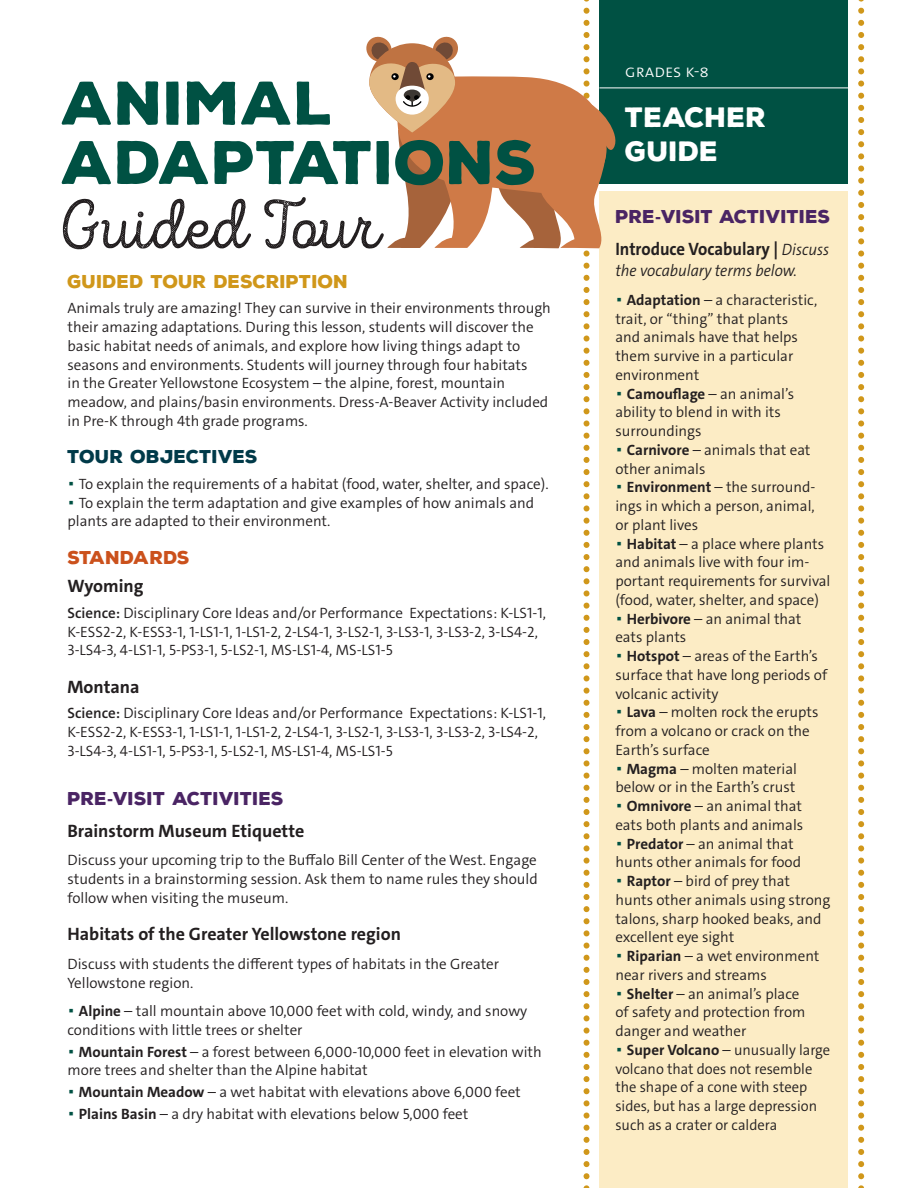
<style>
.page{position:relative;width:918px;height:1188px;background:#fff}
.page>*{position:absolute;margin:0;border:0;box-sizing:border-box;transform-origin:0 0}
.t1{font:69.9px "Intro Script R H2 Base";color:#231f20}
.t2{font:900 59.55px "Nexa Rust Sans";color:#005143}
.t3{font:900 27.15px/33.5px "Nexa Rust Sans";color:#fff}
.t4{font:700 18px "The Sans C4 s";color:#231f20}
.t5{font:900 18px "Nexa Rust Sans";color:#4a2464}
.t6{font:700 18px "The Sans C4 s";color:#231f20;scale:.93 1}
.t7{font:900 18px "Nexa Rust Sans";color:#d0971a}
.t8{font:900 18px "Nexa Rust Sans";color:#003a49}
.t9{font:300 18px "The Sans C4 s";color:#fff}
.t10{font:900 18px "Nexa Rust Sans";letter-spacing:-.01em;color:#cb511c}
.t11{font:italic 300 16.5px "The Sans C4 s";color:#231f20;scale:.93 1}
.t12{font:300 15px/18.8px "The Sans C4 s";color:#231f20}
.s1{font-size:18px;color:#005143}
.s2{font-weight:600}
.s3{font-family:"The Sans C4 s";font-weight:800}
.s4{font-weight:700}
.s5{font-weight:300;font-style:italic;font-size:16.5px}
</style>
<div class="page">
<svg style="left:858px;top:0;width:6px;height:1188px"></svg>
<div style="left:599px;top:191px;width:249px;height:997px;background:#fcecc5"></div>
<div style="left:599px;top:0;width:249px;height:184px;background:#005143"></div>
<hr style="left:599px;top:88px;width:319px;height:1px;background:#fff">
<svg style="left:366px;top:0;width:255px;height:1188px"></svg>
<p class="t2" style="left:62px;top:63px;width:274px">ANIMAL</p>
<p class="t2" style="left:62px;top:122px;width:477px">ADAPTATIONS</p>
<p class="t1" style="left:57px;top:185px;width:323px">Guided Tour</p>
<p class="t7" style="left:68px;top:269px;width:282px">GUIDED TOUR DESCRIPTION</p>
<p class="t12" style="left:68px;top:299px;width:485px">Animals truly are amazing! They can survive in their environments through their amazing adaptations. During this lesson, students will discover the basic habitat needs of animals, and explore how living things adapt to seasons and environments. Students will journey through four habitats<br>in the Greater Yellowstone Ecosystem – the alpine, forest, mountain meadow, and plains/basin environments. Dress-A-Beaver Activity included in Pre-K through 4th grade programs.</p>
<p class="t8" style="left:68px;top:445px;width:192px">TOUR OBJECTIVES</p>
<p class="t12" style="left:68px;top:475px;width:483px"><span class="s1">•</span> To explain the requirements of a habitat (food, water, shelter, and space).</p>
<p class="t12" style="left:68px;top:493px;width:468px"><span class="s1">•</span> To explain the term adaptation and give examples of how animals and plants are adapted to their environment.</p>
<p class="t10" style="left:68px;top:545px;width:124px">STANDARDS</p>
<p class="t4" style="left:68px;top:575px;width:77px">Wyoming</p>
<p class="t12" style="left:68px;top:604px;width:480px"><span class="s2">Science:</span> Disciplinary Core Ideas and/or Performance Expectations: K-LS1-1,<br>K-ESS2-2, K-ESS3-1, 1-LS1-1, 1-LS1-2, 2-LS4-1, 3-LS2-1, 3-LS3-1, 3-LS3-2, 3-LS4-2,<br>3-LS4-3, 4-LS1-1, 5-PS3-1, 5-LS2-1, MS-LS1-4, MS-LS1-5</p>
<p class="t4" style="left:68px;top:675px;width:74px">Montana</p>
<p class="t12" style="left:68px;top:704px;width:480px"><span class="s2">Science:</span> Disciplinary Core Ideas and/or Performance Expectations: K-LS1-1,<br>K-ESS2-2, K-ESS3-1, 1-LS1-1, 1-LS1-2, 2-LS4-1, 3-LS2-1, 3-LS3-1, 3-LS3-2, 3-LS4-2,<br>3-LS4-3, 4-LS1-1, 5-PS3-1, 5-LS2-1, MS-LS1-4, MS-LS1-5</p>
<p class="t5" style="left:68px;top:787px;width:218px">PRE<span class="s3">-</span>VISIT ACTIVITIES</p>
<p class="t4" style="left:68px;top:819px;width:238px">Brainstorm Museum Etiquette</p>
<p class="t12" style="left:68px;top:851px;width:472px;text-align:justify">Discuss your upcoming trip to the Buffalo Bill Center of the West. Engage students in a brainstorming session. Ask them to name rules they should follow when visiting the museum.</p>
<p class="t4" style="left:68px;top:923px;width:335px">Habitats of the Greater Yellowstone region</p>
<p class="t12" style="left:68px;top:955px;width:433px">Discuss with students the different types of habitats in the Greater<br>Yellowstone region.</p>
<p class="t12" style="left:68px;top:1002px;width:461px"><span class="s1">•</span> <span class="s4">Alpine</span> – tall mountain above 10,000 feet with cold, windy, and snowy conditions with little trees or shelter</p>
<p class="t12" style="left:68px;top:1042px;width:476px"><span class="s1">•</span> <span class="s4">Mountain Forest</span> – a forest between 6,000-10,000 feet in elevation with more trees and shelter than the Alpine habitat</p>
<p class="t12" style="left:68px;top:1083px;width:455px"><span class="s1">•</span> <span class="s4">Mountain Meadow</span> – a wet habitat with elevations above 6,000 feet</p>
<p class="t12" style="left:68px;top:1105px;width:402px"><span class="s1">•</span> <span class="s4">Plains Basin</span> – a dry habitat with elevations below 5,000 feet</p>
<p class="t9" style="left:625px;top:59px;width:85px">Grades K-8</p>
<p class="t3" style="left:625px;top:101px;width:143px">TEACHER<br>GUIDE</p>
<p class="t5" style="left:615px;top:204px;width:217px">PRE<span class="s3">-</span>VISIT ACTIVITIES</p>
<p class="t6" style="left:615px;top:237px;width:231px">Introduce Vocabulary | <span class="s5">Discuss</span></p>
<p class="t11" style="left:615px;top:260px;width:197px">the vocabulary terms below.</p>
<p class="t12" style="left:615px;top:291px;width:204px"><span class="s1">•</span> <span class="s4">Adaptation</span> – a characteristic, trait, or “thing” that plants<br>and animals have that helps them survive in a particular environment</p>
<p class="t12" style="left:615px;top:384px;width:180px"><span class="s1">•</span> <span class="s4">Camouflage</span> – an animal’s ability to blend in with its surroundings</p>
<p class="t12" style="left:615px;top:441px;width:197px"><span class="s1">•</span> <span class="s4">Carnivore</span> – animals that eat other animals</p>
<p class="t12" style="left:615px;top:478px;width:201px;text-align:justify"><span class="s1">•</span> <span class="s4">Environment</span> – the surround&shy;ings in which a person, animal, or plant lives</p>
<p class="t12" style="left:615px;top:534px;width:217px"><span class="s1">•</span> <span class="s4">Habitat</span> – a place where plants and animals live with four im&shy;portant requirements for survival (food, water, shelter, and space)</p>
<p class="t12" style="left:615px;top:609px;width:188px"><span class="s1">•</span> <span class="s4">Herbivore</span> – an animal that eats plants</p>
<p class="t12" style="left:615px;top:647px;width:213px"><span class="s1">•</span> <span class="s4">Hotspot</span> – areas of the Earth’s surface that have long periods of volcanic activity</p>
<p class="t12" style="left:615px;top:703px;width:205px"><span class="s1">•</span> <span class="s4">Lava</span> – molten rock the erupts from a volcano or crack on the<br>Earth’s surface</p>
<p class="t12" style="left:615px;top:759px;width:183px"><span class="s1">•</span> <span class="s4">Magma</span> – molten material below or in the Earth’s crust</p>
<p class="t12" style="left:615px;top:797px;width:189px"><span class="s1">•</span> <span class="s4">Omnivore</span> – an animal that eats both plants and animals</p>
<p class="t12" style="left:615px;top:834px;width:187px"><span class="s1">•</span> <span class="s4">Predator</span> – an animal that hunts other animals for food</p>
<p class="t12" style="left:615px;top:872px;width:217px"><span class="s1">•</span> <span class="s4">Raptor</span> – bird of prey that hunts other animals using strong talons, sharp hooked beaks, and excellent eye sight</p>
<p class="t12" style="left:615px;top:947px;width:205px"><span class="s1">•</span> <span class="s4">Riparian</span> – a wet environment near rivers and streams</p>
<p class="t12" style="left:615px;top:984px;width:192px"><span class="s1">•</span> <span class="s4">Shelter</span> – an animal’s place of safety and protection from danger and weather</p>
<p class="t12" style="left:615px;top:1041px;width:216px"><span class="s1">•</span> <span class="s4">Super Volcano</span> – unusually large volcano that does not resemble the shape of a cone with steep sides, but has a large depression such as a crater or caldera</p>
</div>
